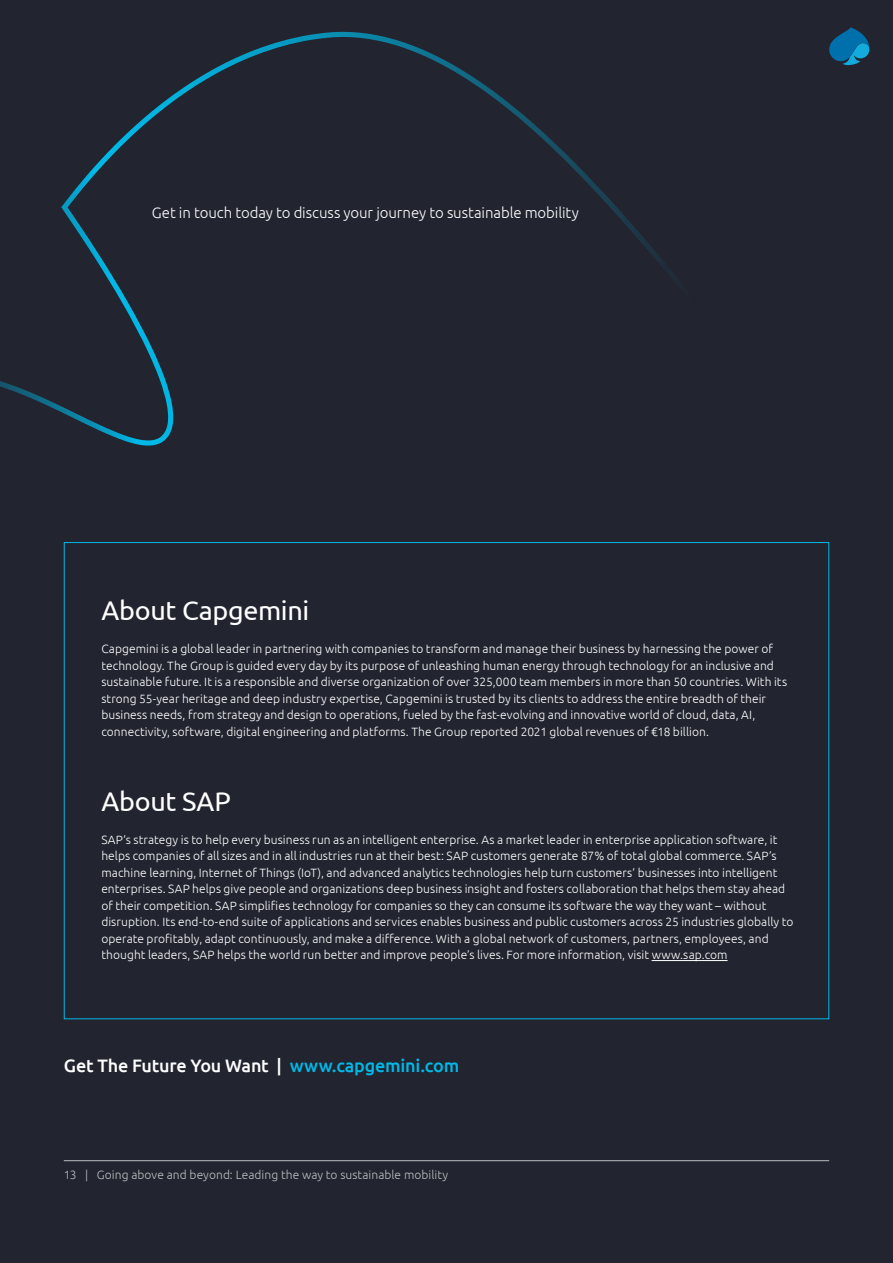
<style>
.page{position:relative;width:893px;height:1263px;background:#22242f}
.page>*{position:absolute;margin:0;border:0;box-sizing:border-box;transform-origin:0 0}
.t1{font:27px "Ubuntu";letter-spacing:-.01em;color:#fff}
.t2{font:500 18px "Ubuntu";letter-spacing:-.015em;color:#fff}
.t3{font:300 15px "Ubuntu";letter-spacing:-.005em;color:#fff}
.t4{font:300 12px/16.5px "Ubuntu";letter-spacing:.005em;color:#fff}
.t5{font:300 12px "Ubuntu";letter-spacing:.005em;color:#bcbec0}
.s1{color:#00b9e7}
</style>
<div class="page">
<svg style="left:0;top:32px;width:668px;height:529px"></svg>
<hr style="left:652px;top:960px;width:76px;height:1px;background:#fff">
<hr style="left:64px;top:1160px;width:765px;height:1px;background:#bcbec0">
<svg style="left:829px;top:27px;width:40px;height:38px"></svg>
<p class="t3" style="left:152px;top:203px;width:428px">Get in touch today to discuss your journey to sustainable mobility</p>
<h1 class="t1" style="left:101px;top:594px;width:209px">About Capgemini</h1>
<p class="t4" style="left:101px;top:640px;width:687px">Capgemini is a global leader in partnering with companies to transform and manage their business by harnessing the power of technology. The Group is guided every day by its purpose of unleashing human energy through technology for an inclusive and sustainable future. It is a responsible and diverse organization of over 325,000 team members in more than 50 countries. With its strong 55-year heritage and deep industry expertise, Capgemini is trusted by its clients to address the entire breadth of their business needs, from strategy and design to operations, fueled by the fast-evolving and innovative world of cloud, data, AI, connectivity, software, digital engineering and platforms. The Group reported 2021 global revenues of €18 billion.</p>
<h1 class="t1" style="left:101px;top:785px;width:131px">About SAP</h1>
<p class="t4" style="left:101px;top:831px;width:693px">SAP’s strategy is to help every business run as an intelligent enterprise. As a market leader in enterprise application software, it helps companies of all sizes and in all industries run at their best: SAP customers generate 87% of total global commerce. SAP’s machine learning, Internet of Things (IoT), and advanced analytics technologies help turn customers’ businesses into intelligent enterprises. SAP helps give people and organizations deep business insight and fosters collaboration that helps them stay ahead of their competition. SAP simplifies technology for companies so they can consume its software the way they want – without disruption. Its end-to-end suite of applications and services enables business and public customers across 25 industries globally to operate profitably, adapt continuously, and make a difference. With a global network of customers, partners, employees, and thought leaders, SAP helps the world run better and improve people’s lives. For more information, visit www.sap.com</p>
<h2 class="t2" style="left:64px;top:1054px;width:397px">Get The Future You Want | <span class="s1">www.capgemini.com</span></h2>
<p class="t5" style="left:64px;top:1168px;width:386px">13 | Going above and beyond: Leading the way to sustainable mobility</p>
</div>
